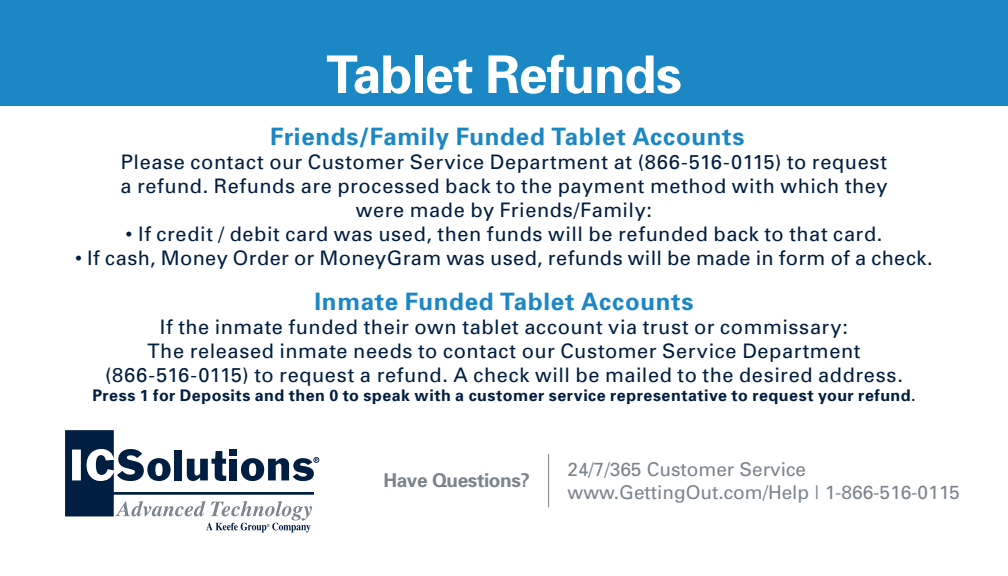
<style>
.page{position:relative;width:1008px;height:576px;background:#fff}
.page>*{position:absolute;margin:0;border:0;box-sizing:border-box;transform-origin:0 0}
.t1{font:700 52px "Univers";letter-spacing:-.02em;color:#fff}
.t2{font:700 24px "Univers";letter-spacing:.03em;color:#1b87c4}
.t3{font:20px "Univers";letter-spacing:.03em;color:#001e41}
.t4{font:18.8px "Univers";color:#7c858c}
.t5{font:700 18.8px "Univers";letter-spacing:-.02em;color:#7c858c}
.t6{font:700 16px "Univers";letter-spacing:.03em;color:#001e41}
</style>
<div class="page">
<div style="left:0;top:0;width:1008px;height:105px;background:#1b87c4"></div>
<svg style="left:65px;top:430px;width:254px;height:102px"></svg>
<hr style="left:548px;top:454px;width:1px;height:53px;background:#7c858c">
<p class="t1" style="left:326px;top:41px;width:357px">Tablet Refunds</p>
<p class="t2" style="left:270px;top:121px;width:476px">Friends/Family Funded Tablet Accounts</p>
<p class="t3" style="left:121px;top:149px;width:768px">Please contact our Customer Service Department at (866-516-0115) to request</p>
<p class="t3" style="left:120px;top:173px;width:769px">a refund. Refunds are processed back to the payment method with which they</p>
<p class="t3" style="left:356px;top:197px;width:298px">were made by Friends/Family:</p>
<p class="t3" style="left:126px;top:221px;width:758px">• If credit / debit card was used, then funds will be refunded back to that card.</p>
<p class="t3" style="left:75px;top:245px;width:859px">• If cash, Money Order or MoneyGram was used, refunds will be made in form of a check.</p>
<p class="t2" style="left:315px;top:286px;width:380px">Inmate Funded Tablet Accounts</p>
<p class="t3" style="left:160px;top:314px;width:690px">If the inmate funded their own tablet account via trust or commissary:</p>
<p class="t3" style="left:147px;top:338px;width:715px">The released inmate needs to contact our Customer Service Department</p>
<p class="t3" style="left:105px;top:362px;width:799px">(866-516-0115) to request a refund. A check will be mailed to the desired address.</p>
<p class="t6" style="left:92px;top:385px;width:825px">Press 1 for Deposits and then 0 to speak with a customer service representative to request your refund.</p>
<p class="t5" style="left:383px;top:468px;width:148px">Have Questions?</p>
<p class="t4" style="left:568px;top:458px;width:240px">24/7/365 Customer Service</p>
<p class="t4" style="left:568px;top:480px;width:394px">www.GettingOut.com/Help | 1-866-516-0115</p>
</div>
